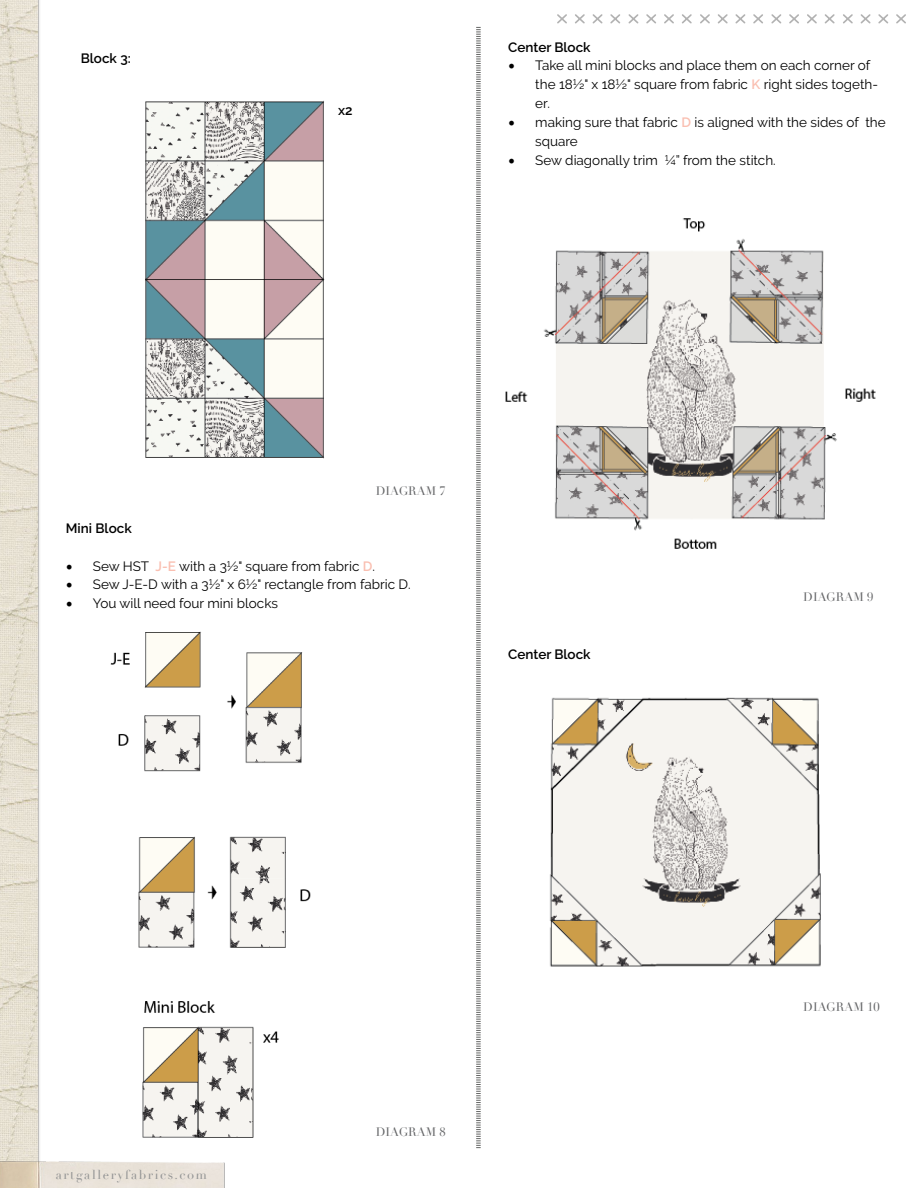
<style>
.page{position:relative;width:918px;height:1188px;background:#fff}
.page>*{position:absolute;margin:0;border:0;box-sizing:border-box;transform-origin:0 0}
.t1{font:13.5px/18.9px "Raleway";color:#000}
.t2{font:600 13.5px "Raleway";color:#000}
.t3{font:12.75px "Didot";letter-spacing:.125em;color:#939494}
.t4{font:12px "Didot";color:#636466}
.s1{font-family:"Minion Pro";font-size:18px}
.s2{font-weight:600;color:#fabfb1}
</style>
<div class="page">
<img style="left:0;top:0;width:40px;height:1154px">
<svg style="left:476px;top:27px;width:5px;height:1121px"></svg>
<img style="left:0;top:1154px;width:225px;height:34px">
<svg style="left:557px;top:14px;width:349px;height:10px"></svg>
<img style="left:145px;top:100px;width:180px;height:359px">
<img style="left:110px;top:631px;width:201px;height:507px">
<img style="left:505px;top:218px;width:371px;height:749px">
<p class="t2" style="left:81px;top:51px;width:52px">Block 3:</p>
<p class="t2" style="left:338px;top:103px;width:16px">x2</p>
<p class="t2" style="left:508px;top:39px;width:84px">Center Block</p>
<p class="t1" style="left:535px;top:56px;width:344px;text-indent:-27px"><span class="s1">•</span> Take all mini blocks and place them on each corner of the 18½" x 18½" square from fabric <span class="s2">K</span> right sides togeth&shy;er.</p>
<p class="t1" style="left:535px;top:113px;width:352px;text-indent:-27px"><span class="s1">•</span> making sure that fabric <span class="s2">D</span> is aligned with the sides of the square</p>
<p class="t1" style="left:508px;top:151px;width:269px"><span class="s1">•</span> Sew diagonally trim ¼” from the stitch.</p>
<p class="t4" style="left:376px;top:483px;width:72px">DIAGRAM 7</p>
<p class="t2" style="left:66px;top:520px;width:67px">Mini Block</p>
<p class="t1" style="left:66px;top:556px;width:311px"><span class="s1">•</span> Sew HST <span class="s2">J-E</span> with a 3½" square from fabric <span class="s2">D</span>.</p>
<p class="t1" style="left:66px;top:575px;width:346px"><span class="s1">•</span> Sew J-E-D with a 3½" x 6½" rectangle from fabric D.</p>
<p class="t1" style="left:66px;top:594px;width:214px"><span class="s1">•</span> You will need four mini blocks</p>
<p class="t2" style="left:508px;top:646px;width:84px">Center Block</p>
<p class="t4" style="left:803px;top:590px;width:72px">DIAGRAM 9</p>
<p class="t3" style="left:56px;top:1167px;width:153px">artgalleryfabrics.com</p>
<p class="t4" style="left:376px;top:1124px;width:72px">DIAGRAM 8</p>
<p class="t4" style="left:803px;top:1000px;width:78px">DIAGRAM 10</p>
</div>
